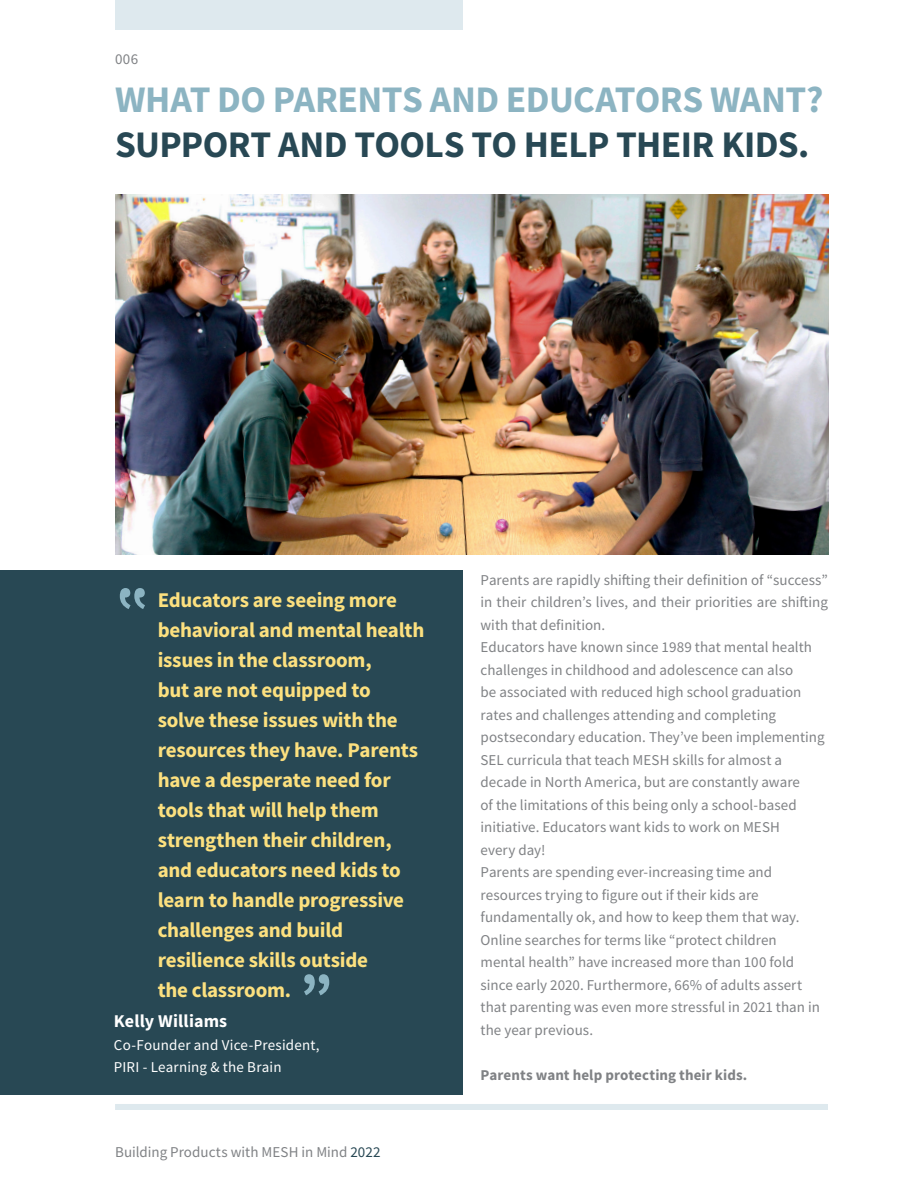
<style>
.page{position:relative;width:918px;height:1188px;background:#fff}
.page>*{position:absolute;margin:0;border:0;box-sizing:border-box;transform-origin:0 0}
.Headline_70_70_Left{font:700 61.2px "Source Sans Pro";color:#8cb4c2}
.Headline_29_30_Left{font:700 37.5px/45px "Source Sans Pro";letter-spacing:-.015em;color:#284854}
.Headline_16_20_Left{font:700 21px/30px "Source Sans Pro";letter-spacing:-.01em;color:#fce07f}
.Headlines_Copy_Text{font:700 18px "Source Sans Pro";letter-spacing:.01em;color:#fff}
.Copy_Text_10_14_Left{font:15px/22.5px "Source Sans Pro";color:#808285}
.Headlines_Copy_Text-2{font:15px/22.5px "Source Sans Pro";letter-spacing:.01em;color:#fff}
.Copy_Text_10_14_Left-2{font:700 15px "Source Sans Pro";letter-spacing:.005em;color:#808285}
.s1{color:#8cb4c2}
.s2{color:#284854}
</style>
<div class="page">
<div style="left:115px;top:0;width:348px;height:30px;background:#dee9ee"></div>
<div style="left:115px;top:1104px;width:713px;height:6px;background:#dee9ee"></div>
<div style="left:0;top:570px;width:463px;height:525px;background:#284854"></div>
<img style="left:115px;top:195px;width:713px;height:360px">
<p class="Copy_Text_10_14_Left" style="left:115px;top:47px;width:25px">006</p>
<p class="Headline_29_30_Left" style="left:115px;top:77px;width:710px"><span class="s1">WHAT DO PARENTS AND EDUCATORS WANT?<br></span>SUPPORT AND TOOLS TO HELP THEIR KIDS.</p>
<p class="Headline_16_20_Left" style="left:158px;top:585px;width:268px">Educators are seeing more behavioral and mental health issues in the classroom,<br>but are not equipped to<br>solve these issues with the resources they have. Parents have a desperate need for tools that will help them strengthen their children, and educators need kids to learn to handle progressive challenges and build resilience skills outside<br>the classroom.</p>
<p class="Headline_70_70_Left" style="left:300px;top:923px;width:34px">„</p>
<p class="Headlines_Copy_Text" style="left:114px;top:1009px;width:115px">Kelly Williams</p>
<p class="Headlines_Copy_Text-2" style="left:114px;top:1034px;width:207px">Co-Founder and Vice-President,<br>PIRI - Learning &amp; the Brain</p>
<p class="Copy_Text_10_14_Left" style="left:115px;top:1140px;width:267px">Building Products with MESH in Mind <span class="s2">2022</span></p>
<p class="Copy_Text_10_14_Left" style="left:481px;top:569px;width:349px;text-align:justify">Parents are rapidly shifting their definition of “success” in their children’s lives, and their priorities are shifting with that definition.</p>
<p class="Copy_Text_10_14_Left" style="left:481px;top:636px;width:346px">Educators have known since 1989 that mental health challenges in childhood and adolescence can also<br>be associated with reduced high school graduation rates and challenges attending and completing postsecondary education. They’ve been implementing SEL curricula that teach MESH skills for almost a decade in North America, but are constantly aware<br>of the limitations of this being only a school-based initiative. Educators want kids to work on MESH<br>every day!</p>
<p class="Copy_Text_10_14_Left" style="left:481px;top:861px;width:341px">Parents are spending ever-increasing time and resources trying to figure out if their kids are fundamentally ok, and how to keep them that way.<br>Online searches for terms like “protect children mental health” have increased more than 100 fold since early 2020. Furthermore, 66% of adults assert that parenting was even more stressful in 2021 than in the year previous.</p>
<p class="Copy_Text_10_14_Left-2" style="left:481px;top:1065px;width:268px">Parents want help protecting their kids.</p>
</div>
